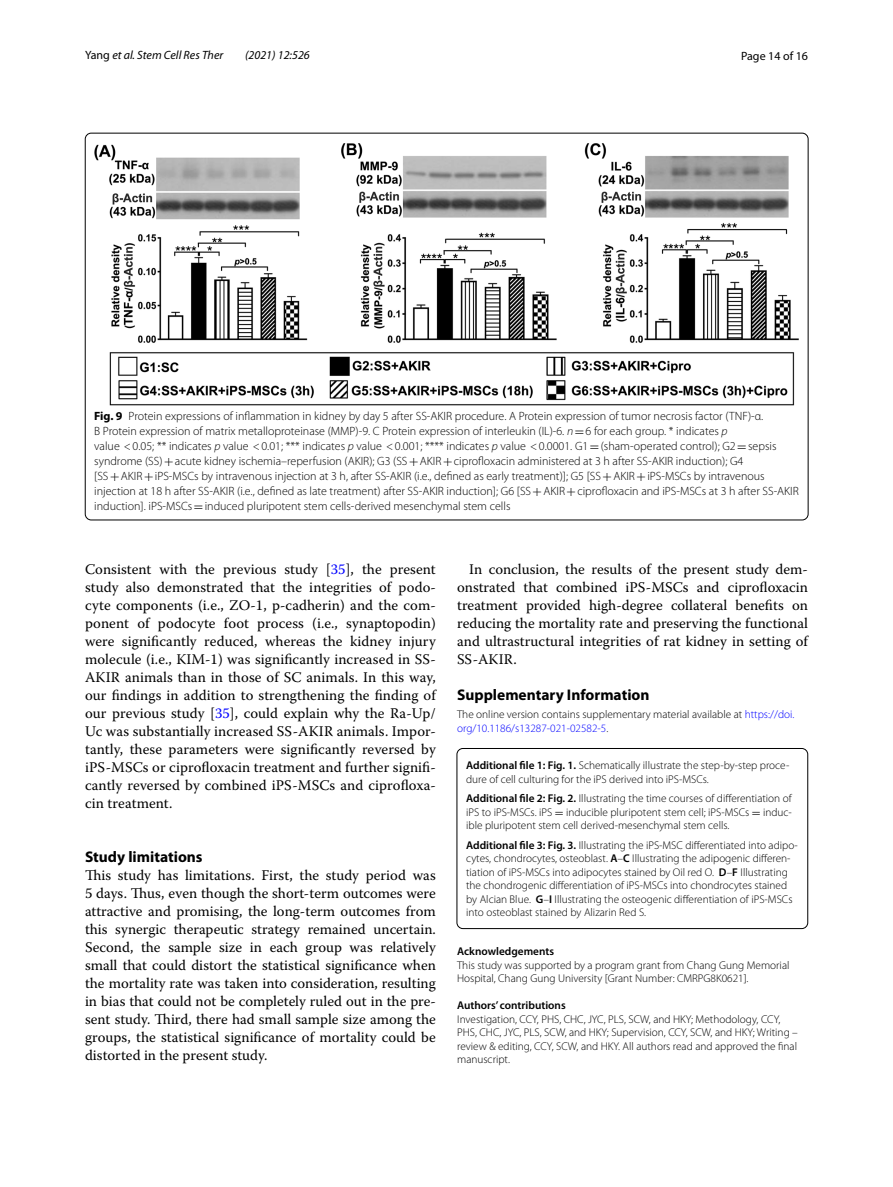
<style>
.page{position:relative;width:893px;height:1187px;background:#fff}
.page>*{position:absolute;margin:0;border:0;box-sizing:border-box;transform-origin:0 0}
.t1{font:700 15.45px "Myriad Pro";color:#000}
.t2{font:14.7px/18px "Warnock Pro";color:#000;text-align:justify}
.t3{font:300 12px/15px "Myriad Pro";color:#000}
.t4{font:italic 12px "Myriad Pro";color:#000}
.t5{font:12px "Myriad Pro";color:#000}
.t6{font:300 11.25px/13.5px "Myriad Pro";color:#000}
.t7{font:600 11.25px "Myriad Pro";color:#000}
.s1{font-style:normal}
.s2{font-weight:700}
.s3{font-style:italic}
.s4{font-family:"MTSY";font-weight:400}
.s5{color:#00f}
.s6{font-weight:600}
</style>
<div class="page">
<div style="left:457px;top:748px;width:351px;height:180px;border:1px solid #000;border-radius:6px"></div>
<img style="left:94px;top:143px;width:705px;height:262px">
<p class="t4" style="left:85px;top:48px;width:140px"><span class="s1">Yang</span> et al. Stem Cell Res Ther</p>
<p class="t4" style="left:245px;top:48px;width:66px">(2021) 12:526</p>
<p class="t5" style="left:741px;top:48px;width:68px">Page 14 of 16</p>
<p class="t3" style="left:94px;top:409px;width:706px"><span class="s2">Fig. 9</span> Protein expressions of inflammation in kidney by day 5 after SS-AKIR procedure. A Protein expression of tumor necrosis factor (TNF)-α.<br>B Protein expression of matrix metalloproteinase (MMP)-9. C Protein expression of interleukin (IL)-6. <span class="s3">n</span><span class="s4">=</span>6 for each group. * indicates <span class="s3">p<br></span>value &lt;0.05; ** indicates <span class="s3">p</span> value &lt;0.01; *** indicates <span class="s3">p</span> value &lt;0.001; **** indicates <span class="s3">p</span> value &lt;0.0001. G1<span class="s4">=</span>(sham-operated control); G2<span class="s4">=</span>sepsis syndrome (SS)<span class="s4">+</span>acute kidney ischemia–reperfusion (AKIR); G3 (SS<span class="s4">+</span>AKIR<span class="s4">+</span>ciprofloxacin administered at 3 h after SS-AKIR induction); G4 [SS<span class="s4">+</span>AKIR<span class="s4">+</span>iPS-MSCs by intravenous injection at 3 h, after SS-AKIR (i.e., defined as early treatment)]; G5 [SS<span class="s4">+</span>AKIR<span class="s4">+</span>iPS-MSCs by intravenous injection at 18 h after SS-AKIR (i.e., defined as late treatment) after SS-AKIR induction]; G6 [SS<span class="s4">+</span>AKIR<span class="s4">+</span>ciprofloxacin and iPS-MSCs at 3 h after SS-AKIR induction]. iPS-MSCs<span class="s4">=</span>induced pluripotent stem cells-derived mesenchymal stem cells</p>
<p class="t2" style="left:85px;top:560px;width:352px">Consistent with the previous study [<span class="s5">35</span>], the present study also demonstrated that the integrities of podo&shy;cyte components (i.e., ZO-1, p-cadherin) and the com&shy;ponent of podocyte foot process (i.e., synaptopodin) were significantly reduced, whereas the kidney injury molecule (i.e., KIM-1) was significantly increased in SS-AKIR animals than in those of SC animals. In this way, our findings in addition to strengthening the finding of our previous study [<span class="s5">35</span>], could explain why the Ra-Up/ Uc was substantially increased SS-AKIR animals. Impor&shy;tantly, these parameters were significantly reversed by iPS-MSCs or ciprofloxacin treatment and further signifi&shy;cantly reversed by combined iPS-MSCs and ciprofloxa&shy;cin treatment.</p>
<p class="t1" style="left:85px;top:846px;width:119px">Study limitations</p>
<p class="t2" style="left:85px;top:865px;width:352px">This study has limitations. First, the study period was 5 days. Thus, even though the short-term outcomes were attractive and promising, the long-term outcomes from this synergic therapeutic strategy remained uncertain.<br>Second, the sample size in each group was relatively small that could distort the statistical significance when the mortality rate was taken into consideration, resulting in bias that could not be completely ruled out in the pre&shy;sent study. Third, there had small sample size among the groups, the statistical significance of mortality could be distorted in the present study.</p>
<p class="t2" style="left:457px;top:560px;width:352px;text-indent:12px">In conclusion, the results of the present study dem&shy;onstrated that combined iPS-MSCs and ciprofloxacin treatment provided high-degree collateral benefits on reducing the mortality rate and preserving the functional and ultrastructural integrities of rat kidney in setting of SS-AKIR.</p>
<p class="t1" style="left:457px;top:685px;width:194px">Supplementary Information</p>
<p class="t6" style="left:457px;top:708px;width:339px">The online version contains supplementary material available at <span class="s5">https://doi. org/10.1186/s13287- 021- 02582-5</span>.</p>
<p class="t6" style="left:466px;top:759px;width:325px"><span class="s6">Additional file 1: Fig. 1.</span> Schematically illustrate the step-by-step proce‑ dure of cell culturing for the iPS derived into iPS-MSCs.</p>
<p class="t6" style="left:466px;top:792px;width:327px;text-align:justify"><span class="s6">Additional file 2: Fig. 2.</span> Illustrating the time courses of differentiation of iPS to iPS-MSCs. iPS <span class="s4">=</span> inducible pluripotent stem cell; iPS-MSCs <span class="s4">=</span> induc‑ ible pluripotent stem cell derived-mesenchymal stem cells.</p>
<p class="t6" style="left:466px;top:838px;width:333px"><span class="s6">Additional file 3: Fig. 3.</span> Illustrating the iPS-MSC differentiated into adipo‑ cytes, chondrocytes, osteoblast. <span class="s6">A</span>–<span class="s6">C</span> Illustrating the adipogenic differen‑ tiation of iPS-MSCs into adipocytes stained by Oil red O. <span class="s6">D</span>–<span class="s6">F</span> Illustrating the chondrogenic differentiation of iPS-MSCs into chondrocytes stained by Alcian Blue. <span class="s6">G</span>–<span class="s6">I</span> Illustrating the osteogenic differentiation of iPS-MSCs into osteoblast stained by Alizarin Red S.</p>
<p class="t7" style="left:457px;top:944px;width:98px">Acknowledgements</p>
<p class="t6" style="left:457px;top:958px;width:334px">This study was supported by a program grant from Chang Gung Memorial<br>Hospital, Chang Gung University [Grant Number: CMRPG8K0621].</p>
<p class="t7" style="left:457px;top:998px;width:110px">Authors’ contributions</p>
<p class="t6" style="left:457px;top:1012px;width:342px">Investigation, CCY, PHS, CHC, JYC, PLS, SCW, and HKY; Methodology, CCY, PHS, CHC, JYC, PLS, SCW, and HKY; Supervision, CCY, SCW, and HKY; Writing – review &amp; editing, CCY, SCW, and HKY. All authors read and approved the final manuscript.</p>
</div>
